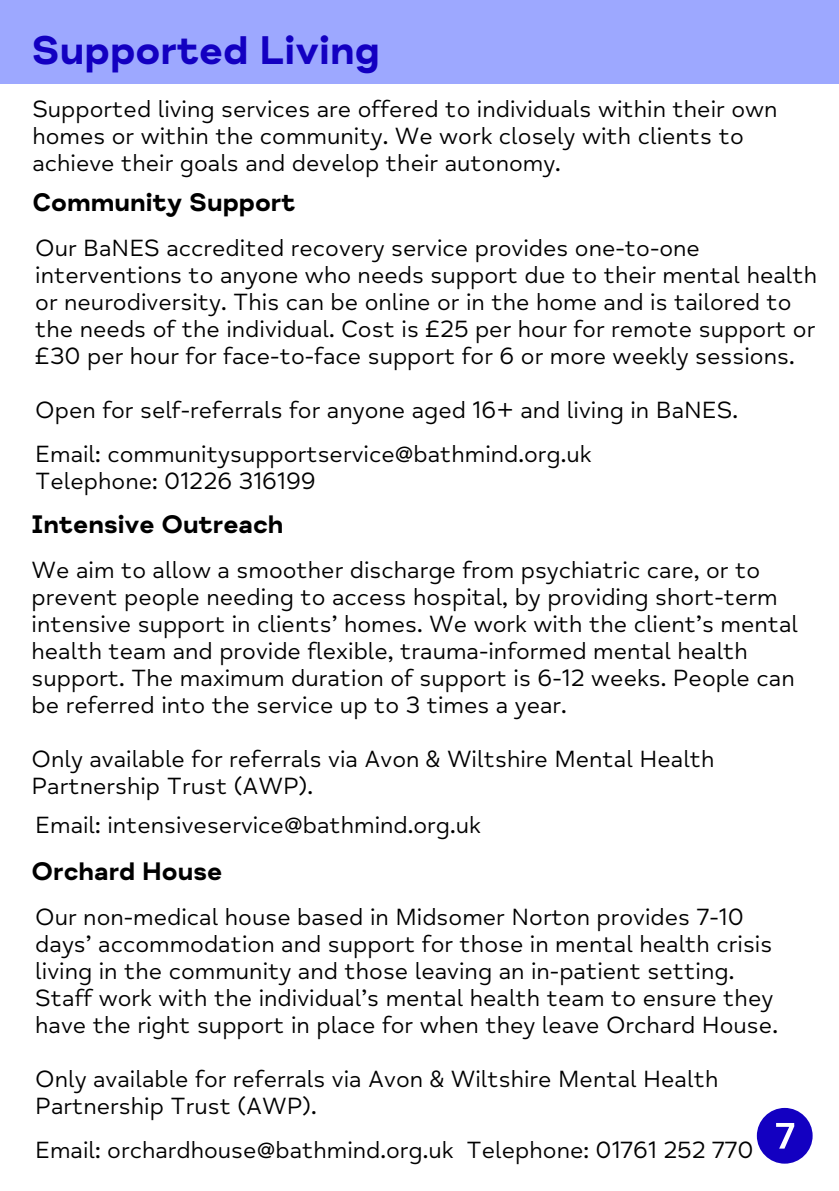
<style>
.page{position:relative;width:839px;height:1191px;background:#fff}
.page>*{position:absolute;margin:0;border:0;box-sizing:border-box;transform-origin:0 0}
.t1{font:41px "Mind Meridian Display";color:#1300c1}
.t2{font:26px "Mind Meridian Display";color:#000}
.t3{font:24px/27px "Mind Meridian";color:#000}
</style>
<div class="page">
<div style="left:0;top:0;width:838px;height:84px;background:#9da8ff"></div>
<svg style="left:756px;top:1108px;width:56px;height:56px"></svg>
<h1 class="t1" style="left:32px;top:25px;width:350px">Supported Living</h1>
<p class="t3" style="left:32px;top:96px;width:746px">Supported living services are offered to individuals within their own homes or within the community. We work closely with clients to achieve their goals and develop their autonomy.</p>
<p class="t2" style="left:32px;top:187px;width:265px">Community Support</p>
<p class="t3" style="left:35px;top:235px;width:666px">Our BaNES accredited recovery service provides one-to-one</p>
<p class="t3" style="left:35px;top:262px;width:783px">interventions to anyone who needs support due to their mental health or neurodiversity. This can be online or in the home and is tailored to the needs of the individual. Cost is £25 per hour for remote support or £30 per hour for face-to-face support for 6 or more weekly sessions.</p>
<p class="t3" style="left:35px;top:397px;width:704px">Open for self-referrals for anyone aged 16+ and living in BaNES.</p>
<p class="t3" style="left:35px;top:441px;width:558px">Email: communitysupportservice@bathmind.org.uk</p>
<p class="t3" style="left:35px;top:468px;width:282px">Telephone: 01226 316199</p>
<p class="t2" style="left:32px;top:508px;width:253px">Intensive Outreach</p>
<p class="t3" style="left:32px;top:557px;width:768px">We aim to allow a smoother discharge from psychiatric care, or to prevent people needing to access hospital, by providing short-term intensive support in clients’ homes. We work with the client’s mental health team and provide flexible, trauma-informed mental health support. The maximum duration of support is 6-12 weeks. People can be referred into the service up to 3 times a year.</p>
<p class="t3" style="left:32px;top:746px;width:684px">Only available for referrals via Avon &amp; Wiltshire Mental Health<br>Partnership Trust (AWP).</p>
<p class="t3" style="left:35px;top:812px;width:447px">Email: intensiveservice@bathmind.org.uk</p>
<p class="t2" style="left:32px;top:855px;width:192px">Orchard House</p>
<p class="t3" style="left:35px;top:904px;width:744px">Our non-medical house based in Midsomer Norton provides 7-10 days’ accommodation and support for those in mental health crisis living in the community and those leaving an in-patient setting.<br>Staff work with the individual’s mental health team to ensure they have the right support in place for when they leave Orchard House.</p>
<p class="t3" style="left:35px;top:1066px;width:684px">Only available for referrals via Avon &amp; Wiltshire Mental Health<br>Partnership Trust (AWP).</p>
<p class="t3" style="left:35px;top:1137px;width:720px">Email: orchardhouse@bathmind.org.uk Telephone: 01761 252 770</p>
</div>
